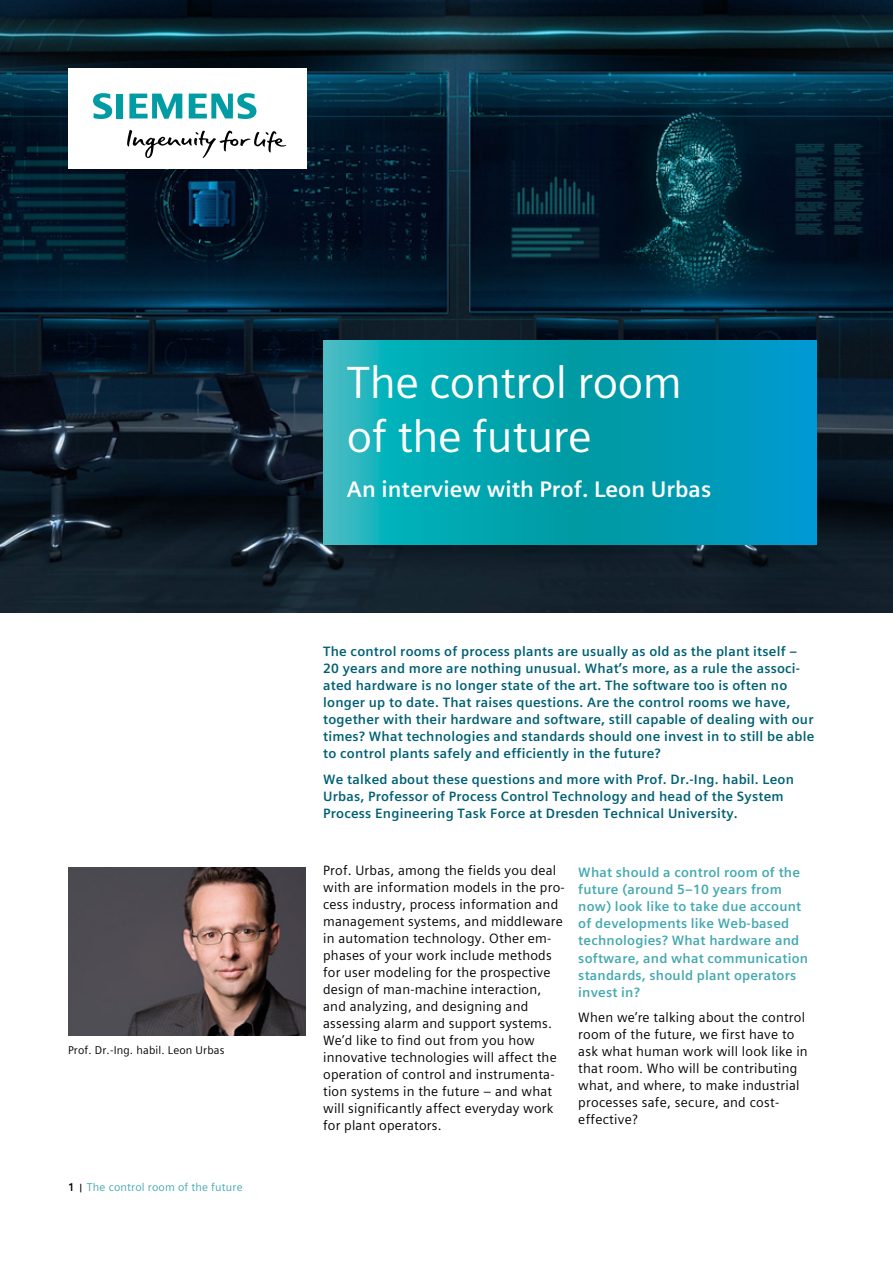
<style>
.page{position:relative;width:893px;height:1263px;background:#fff}
.page>*{position:absolute;margin:0;border:0;box-sizing:border-box;transform-origin:0 0}
.t1{font:45px/54px "Siemens Sans Global";letter-spacing:-.01em;color:#fff}
.t2{font:700 22.5px "Siemens Sans Global";color:#fff}
.t3{font:13.5px/17px "Siemens Sans Global";letter-spacing:.015em;color:#000}
.t4{font:700 13.5px/17px "Siemens Sans Global";letter-spacing:.015em;color:#006174}
.t5{font:700 13.5px/17px "Siemens Sans Global";letter-spacing:.015em;color:#44a9b1}
.t6{font:11.25px "Siemens Sans Global";letter-spacing:.015em;color:#000}
.t7{font:11.25px "Siemens Sans Global";letter-spacing:.015em;color:#44a9b1}
.s1{font-weight:700;color:#000}
.s2{color:#000}
</style>
<div class="page">
<img style="left:0;top:0;width:893px;height:612px">
<div style="left:68px;top:68px;width:238px;height:101px;background:#fff"></div>
<svg style="left:127px;top:130px;width:159px;height:28px"></svg>
<svg style="left:93px;top:93px;width:30px;height:26px"></svg>
<svg style="left:129px;top:94px;width:53px;height:25px"></svg>
<svg style="left:189px;top:93px;width:67px;height:26px"></svg>
<svg style="left:323px;top:341px;width:493px;height:203px;background:#05a2b5"></svg>
<img style="left:68px;top:867px;width:238px;height:168px">
<p class="t6" style="left:68px;top:1042px;width:158px">Prof. Dr.-Ing. habil. Leon Urbas</p>
<p class="t7" style="left:68px;top:1179px;width:176px"><span class="s1">1</span> <span class="s2">⃒</span> The control room of the future</p>
<h1 class="t1" style="left:347px;top:355px;width:336px">The control room of the future</h1>
<h2 class="t2" style="left:347px;top:472px;width:366px">An interview with Prof. Leon Urbas</h2>
<p class="t4" style="left:323px;top:643px;width:493px">The control rooms of process plants are usually as old as the plant itself – 20 years and more are nothing unusual. What’s more, as a rule the associ&shy;ated hardware is no longer state of the art. The software too is often no longer up to date. That raises questions. Are the control rooms we have, together with their hardware and software, still capable of dealing with our times? What technologies and standards should one invest in to still be able to control plants safely and efficiently in the future?</p>
<p class="t4" style="left:323px;top:771px;width:472px">We talked about these questions and more with Prof. Dr.-Ing. habil. Leon<br>Urbas, Professor of Process Control Technology and head of the System<br>Process Engineering Task Force at Dresden Technical University.</p>
<p class="t3" style="left:323px;top:862px;width:243px">Prof. Urbas, among the fields you deal with are information models in the pro&shy;cess industry, process information and management systems, and middleware in automation technology. Other em&shy;phases of your work include methods for user modeling for the prospective design of man-machine interaction, and analyzing, and designing and assessing alarm and support systems.<br>We’d like to find out from you how innovative technologies will affect the operation of control and instrumenta&shy;tion systems in the future – and what will significantly affect everyday work for plant operators.</p>
<p class="t5" style="left:578px;top:864px;width:231px">What should a control room of the future (around 5–10 years from now) look like to take due account of developments like Web-based technologies? What hardware and software, and what communication standards, should plant operators invest in?</p>
<p class="t3" style="left:578px;top:1009px;width:231px">When we’re talking about the control room of the future, we first have to ask what human work will look like in that room. Who will be contributing what, and where, to make industrial processes safe, secure, and cost&shy;effective?</p>
</div>
